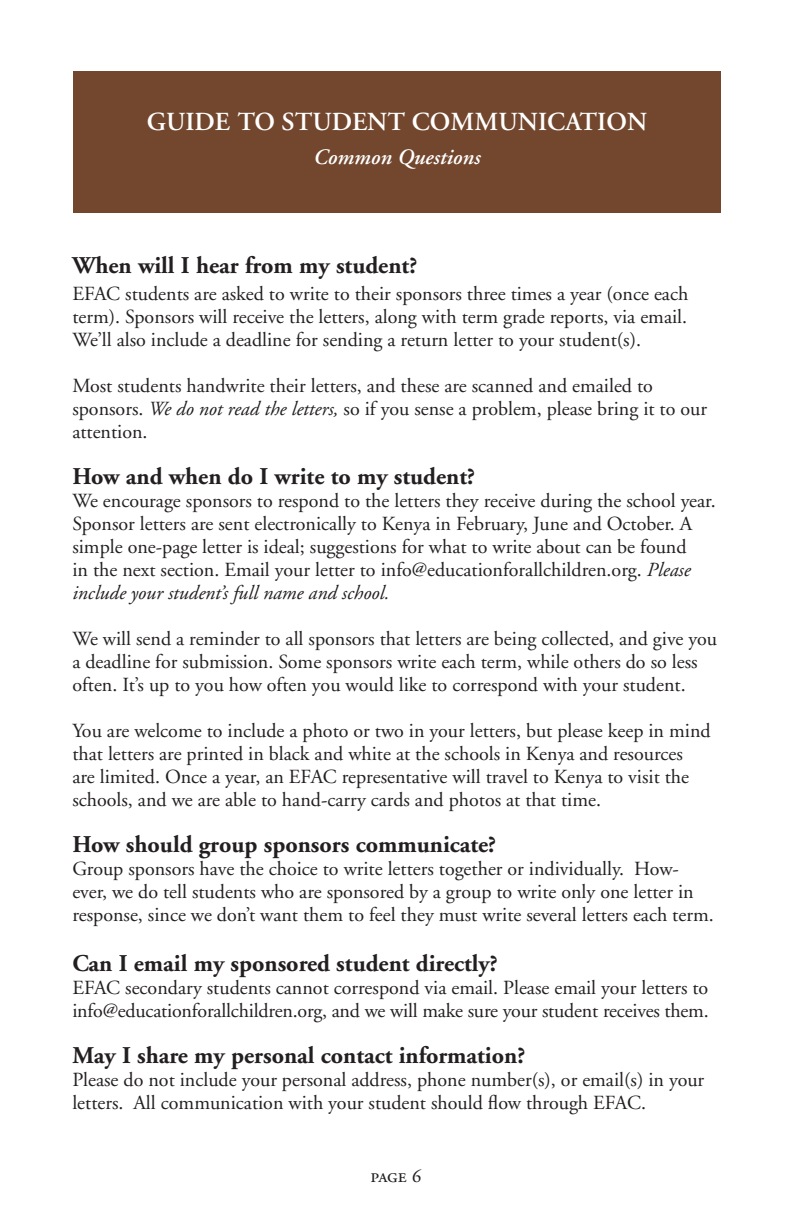
<style>
.page{position:relative;width:792px;height:1224px;background:#fff}
.page>*{position:absolute;margin:0;border:0;box-sizing:border-box;transform-origin:0 0}
.t1{font:600 26px "Adobe Garamond";color:#fff}
.t2{font:700 24px "Adobe Garamond";color:#231f20}
.t3{font:italic 600 22px "Adobe Garamond";color:#fff}
.t4{font:20px/23px "Adobe Garamond";color:#231f20}
.t5{font:20px "Adobe Garamond Regular SC";color:#231f20}
.s1{font-style:italic}
</style>
<div class="page">
<div style="left:73px;top:71px;width:648px;height:141px;background:#72472e"></div>
<h1 class="t1" style="left:147px;top:108px;width:502px">GUIDE TO STUDENT COMMUNICATION</h1>
<p class="t3" style="left:314px;top:145px;width:168px">Common Questions</p>
<p class="t2" style="left:72px;top:252px;width:346px">When will I hear from my student?</p>
<p class="t4" style="left:72px;top:282px;width:617px;text-align:justify">EFAC students are asked to write to their sponsors three times a year (once each term). Sponsors will receive the letters, along with term grade reports, via email.<br>We’ll also include a deadline for sending a return letter to your student(s).</p>
<p class="t4" style="left:72px;top:374px;width:636px">Most students handwrite their letters, and these are scanned and emailed to sponsors. <span class="s1">We do not read the letters,</span> so if you sense a problem, please bring it to our attention.</p>
<p class="t2" style="left:72px;top:463px;width:404px">How and when do I write to my student?</p>
<p class="t4" style="left:72px;top:489px;width:645px">We encourage sponsors to respond to the letters they receive during the school year.<br>Sponsor letters are sent electronically to Kenya in February, June and October. A simple one-page letter is ideal; suggestions for what to write about can be found<br>in the next section. Email your letter to info@educationforallchildren.org. <span class="s1">Please include your student’s full name and school.</span></p>
<p class="t4" style="left:72px;top:627px;width:646px">We will send a reminder to all sponsors that letters are being collected, and give you a deadline for submission. Some sponsors write each term, while others do so less often. It’s up to you how often you would like to correspond with your student.</p>
<p class="t4" style="left:72px;top:719px;width:640px">You are welcome to include a photo or two in your letters, but please keep in mind that letters are printed in black and white at the schools in Kenya and resources<br>are limited. Once a year, an EFAC representative will travel to Kenya to visit the schools, and we are able to hand-carry cards and photos at that time.</p>
<p class="t2" style="left:72px;top:831px;width:425px">How should group sponsors communicate?</p>
<p class="t4" style="left:72px;top:857px;width:643px">Group sponsors have the choice to write letters together or individually. How&shy;ever, we do tell students who are sponsored by a group to write only one letter in response, since we don’t want them to feel they must write several letters each term.</p>
<p class="t2" style="left:72px;top:950px;width:427px">Can I email my sponsored student directly?</p>
<p class="t4" style="left:72px;top:976px;width:638px">EFAC secondary students cannot correspond via email. Please email your letters to info@educationforallchildren.org, and we will make sure your student receives them.</p>
<p class="t2" style="left:72px;top:1042px;width:454px">May I share my personal contact information?</p>
<p class="t4" style="left:72px;top:1068px;width:633px">Please do not include your personal address, phone number(s), or email(s) in your letters. All communication with your student should flow through EFAC.</p>
<p class="t5" style="left:370px;top:1165px;width:53px">page 6</p>
</div>
